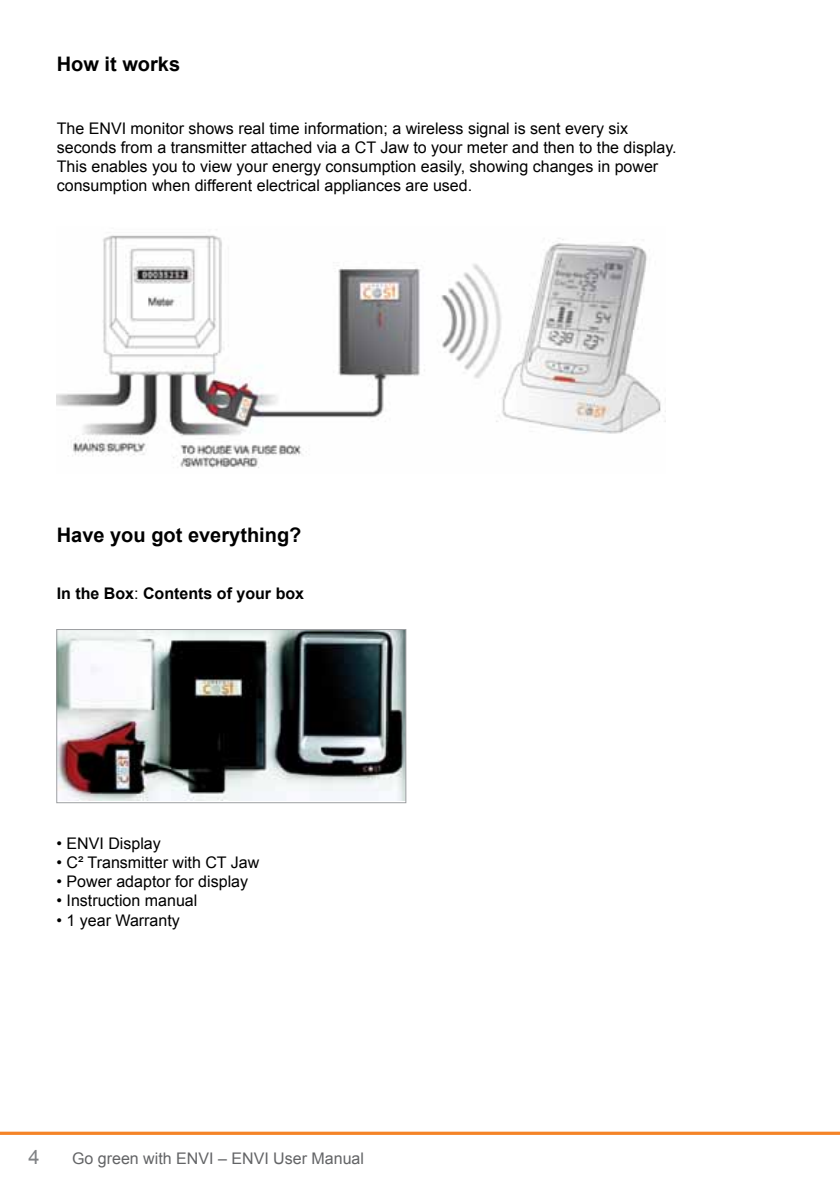
<style>
.page{position:relative;width:840px;height:1191px;background:#fff}
.page>*{position:absolute;margin:0;border:0;box-sizing:border-box;transform-origin:0 0}
.t1{font:700 20px "Arial";color:#000}
.t2{font:20px "Arial";color:#808285}
.t3{font:16px/19.2px "Arial";color:#000}
.t4{font:16px "Arial";color:#636466}
.t5{font:700 16px "Arial";color:#000}
.s1{font-weight:400}
</style>
<div class="page">
<svg style="left:0;top:1131px;width:839px;height:4px;background:#f69b4f"></svg>
<img style="left:58px;top:631px;width:346px;height:169px">
<div style="left:56px;top:629px;width:350px;height:174px;border:1px solid #9d9fa2"></div>
<img style="left:57px;top:235px;width:608px;height:233px">
<p class="t1" style="left:57px;top:51px;width:125px">How it works</p>
<p class="t3" style="left:57px;top:119px;width:621px">The ENVI monitor shows real time information; a wireless signal is sent every six seconds from a transmitter attached via a CT Jaw to your meter and then to the display.<br>This enables you to view your energy consumption easily, showing changes in power consumption when different electrical appliances are used.</p>
<p class="t1" style="left:57px;top:521px;width:246px">Have you got everything?</p>
<p class="t5" style="left:57px;top:583px;width:249px">In the Box<span class="s1">:</span> Contents of your box</p>
<p class="t3" style="left:56px;top:833px;width:106px">• ENVI Display</p>
<p class="t3" style="left:56px;top:853px;width:204px">• C² Transmitter with CT Jaw</p>
<p class="t3" style="left:56px;top:872px;width:193px">• Power adaptor for display</p>
<p class="t3" style="left:56px;top:891px;width:142px">• Instruction manual</p>
<p class="t3" style="left:56px;top:910px;width:125px">• 1 year Warranty</p>
<p class="t2" style="left:28px;top:1144px;width:13px">4</p>
<p class="t4" style="left:72px;top:1148px;width:293px">Go green with ENVI – ENVI User Manual</p>
</div>
